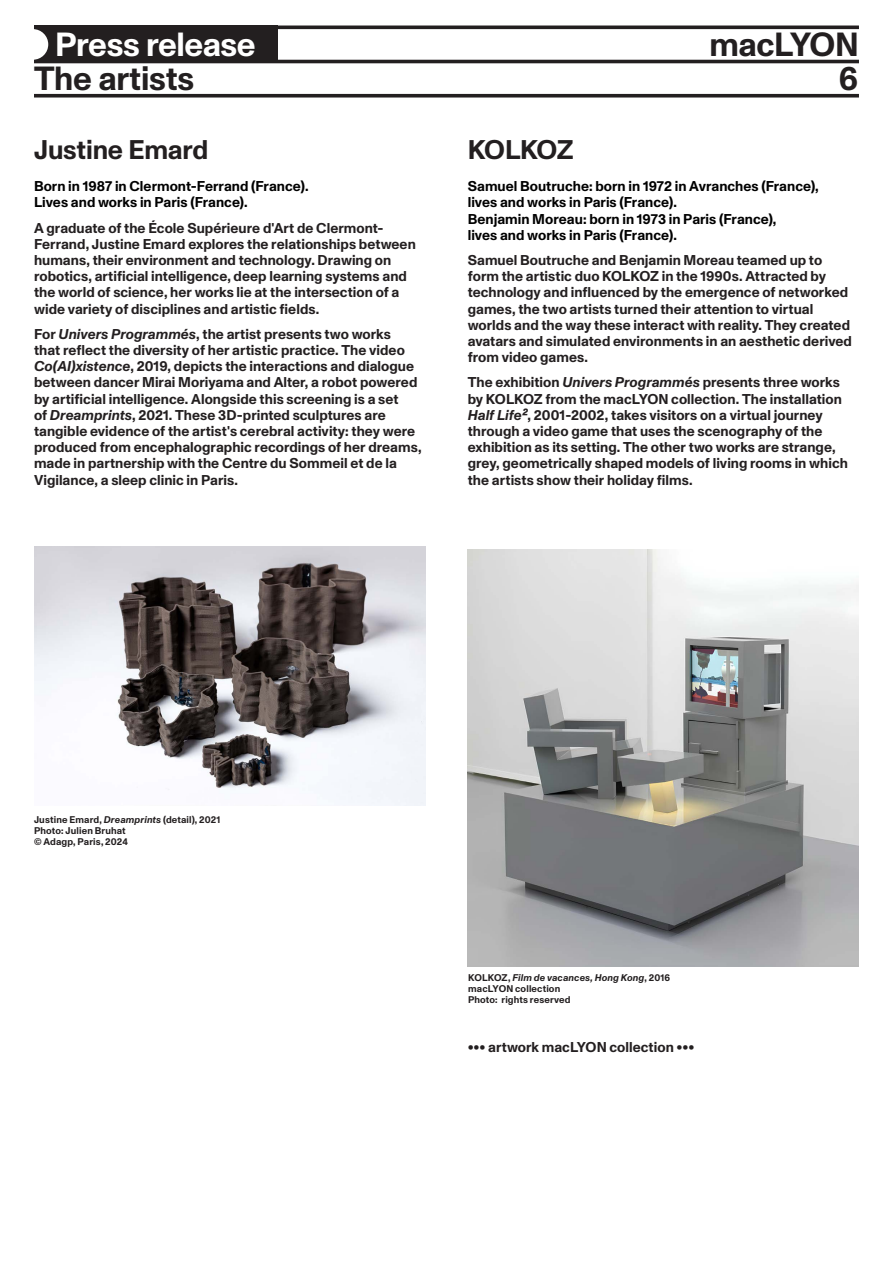
<style>
.page{position:relative;width:893px;height:1263px;background:#fff}
.page>*{position:absolute;margin:0;border:0;box-sizing:border-box;transform-origin:0 0}
.t1{font:700 33.45px "Monument Grotesk";letter-spacing:-.01em;color:#231f20}
.t2{font:700 33.45px "Monument Grotesk";letter-spacing:-.015em;color:#fff}
.TEXTE_FER_GAUCHE{font:700 27px "Monument Grotesk";letter-spacing:-.01em;color:#231f20}
.TEXTE_FER_GAUCHE-2{font:700 14.25px/16.2px "Monument Grotesk";letter-spacing:.005em;color:#231f20}
.TEXTE_FER_GAUCHE-3{font:700 14.25px/16.2px "Monument Grotesk";color:#000}
.t3{font:700 9.75px "Monument Grotesk";letter-spacing:.015em;color:#231f20}
.t4{font:italic 700 9.75px "Monument Grotesk";letter-spacing:.015em;color:#231f20}
.s1{font-style:italic}
.s2{font-style:normal}
</style>
<div class="page">
<img style="left:34px;top:546px;width:391px;height:260px">
<img style="left:468px;top:550px;width:391px;height:416px">
<div style="left:34px;top:26px;width:244px;height:37px;background:#231f20"></div>
<hr style="left:34px;top:26px;width:825px;height:3px;background:#231f20">
<hr style="left:34px;top:60px;width:825px;height:3px;background:#231f20">
<svg style="left:34px;top:94px;width:825px;height:4px;background:#3d393a"></svg>
<svg style="left:34px;top:29px;width:14px;height:31px"></svg>
<p class="t2" style="left:55px;top:20px;width:202px">Press release</p>
<p class="t1" style="left:709px;top:20px;width:151px">macLYON</p>
<p class="t1" style="left:34px;top:54px;width:162px">The artists</p>
<p class="t1" style="left:838px;top:54px;width:22px">6</p>
<p class="TEXTE_FER_GAUCHE" style="left:34px;top:130px;width:176px">Justine Emard</p>
<p class="TEXTE_FER_GAUCHE-3" style="left:34px;top:177px;width:276px">Born in 1987 in Clermont-Ferrand (France).<br>Lives and works in Paris (France).</p>
<p class="TEXTE_FER_GAUCHE-2" style="left:34px;top:219px;width:383px">A graduate of the École Supérieure d'Art de Clermont-Ferrand, Justine Emard explores the relationships between humans, their environment and technology. Drawing on robotics, artificial intelligence, deep learning systems and the world of science, her works lie at the intersection of a wide variety of disciplines and artistic fields.</p>
<p class="TEXTE_FER_GAUCHE-2" style="left:34px;top:325px;width:389px">For <span class="s1">Univers Programmés</span>, the artist presents two works<br>that reflect the diversity of her artistic practice. The video <span class="s1">Co(AI)xistence</span>, 2019, depicts the interactions and dialogue between dancer Mirai Moriyama and Alter, a robot powered by artificial intelligence. Alongside this screening is a set<br>of <span class="s1">Dreamprints</span>, 2021. These 3D-printed sculptures are tangible evidence of the artist's cerebral activity: they were produced from encephalographic recordings of her dreams, made in partnership with the Centre du Sommeil et de la Vigilance, a sleep clinic in Paris.</p>
<p class="TEXTE_FER_GAUCHE" style="left:468px;top:130px;width:107px">KOLKOZ</p>
<p class="TEXTE_FER_GAUCHE-3" style="left:468px;top:177px;width:352px">Samuel Boutruche: born in 1972 in Avranches (France), lives and works in Paris (France).<br>Benjamin Moreau: born in 1973 in Paris (France),<br>lives and works in Paris (France).</p>
<p class="TEXTE_FER_GAUCHE-2" style="left:468px;top:251px;width:386px">Samuel Boutruche and Benjamin Moreau teamed up to form the artistic duo KOLKOZ in the 1990s. Attracted by technology and influenced by the emergence of networked games, the two artists turned their attention to virtual worlds and the way these interact with reality. They created avatars and simulated environments in an aesthetic derived from video games.</p>
<p class="TEXTE_FER_GAUCHE-2" style="left:468px;top:374px;width:382px">The exhibition <span class="s1">Univers Programmés</span> presents three works by KOLKOZ from the macLYON collection. The installation <span class="s1">Half Life²</span>, 2001-2002, takes visitors on a virtual journey through a video game that uses the scenography of the exhibition as its setting. The other two works are strange, grey, geometrically shaped models of living rooms in which the artists show their holiday films.</p>
<p class="t3" style="left:34px;top:812px;width:188px">Justine Emard, <span class="s1">Dreamprints</span> (detail), 2021</p>
<p class="t3" style="left:34px;top:823px;width:93px">Photo: Julien Bruhat</p>
<p class="t3" style="left:34px;top:834px;width:96px">© Adagp, Paris, 2024</p>
<p class="t4" style="left:468px;top:971px;width:204px"><span class="s2">KOLKOZ,</span> Film de vacances, Hong Kong<span class="s2">, 2016</span></p>
<p class="t3" style="left:468px;top:982px;width:94px">macLYON collection</p>
<p class="t3" style="left:468px;top:992px;width:104px">Photo: rights reserved</p>
<p class="TEXTE_FER_GAUCHE-2" style="left:468px;top:1038px;width:228px">••• artwork macLYON collection •••</p>
</div>
